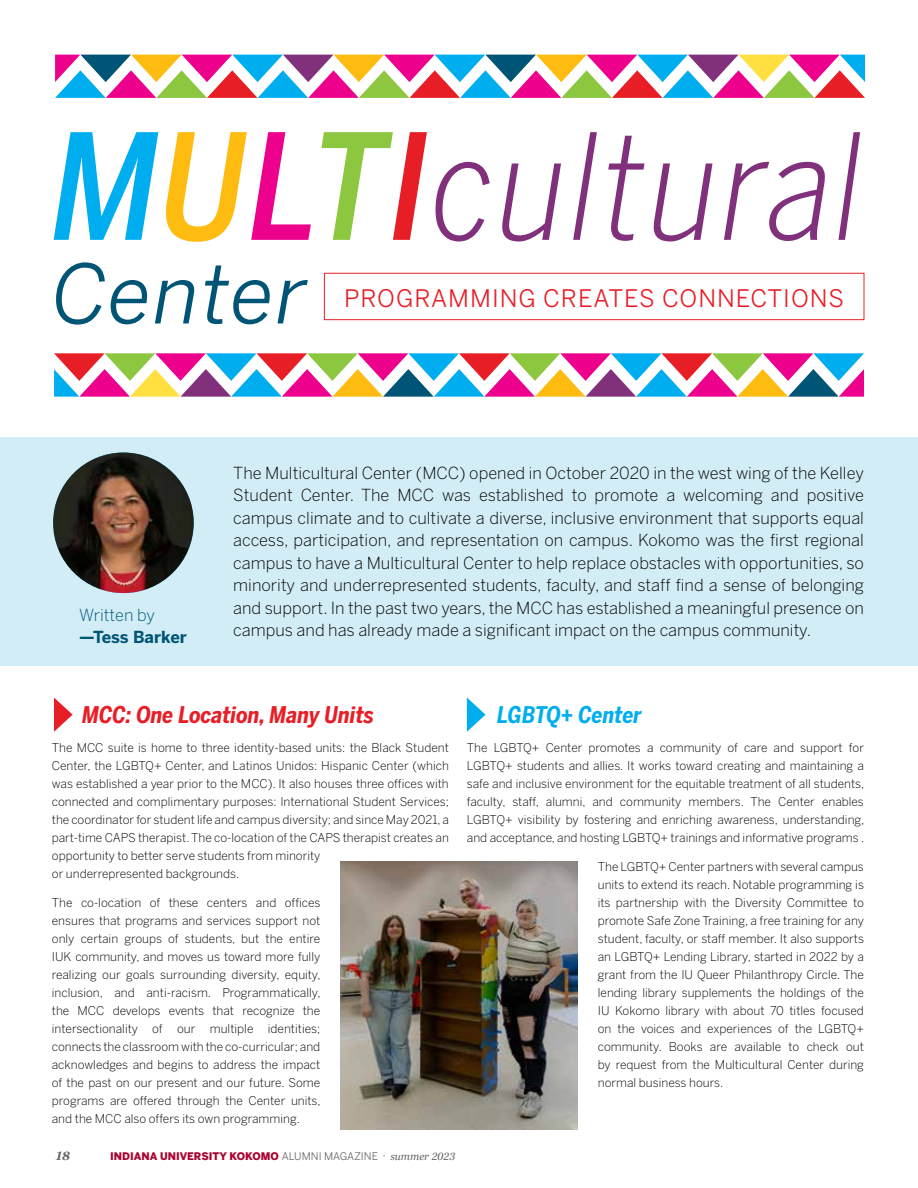
<style>
.page{position:relative;width:918px;height:1188px;background:#fff}
.page>*{position:absolute;margin:0;border:0;box-sizing:border-box;transform-origin:0 0}
.t1{font:italic 300 145.5px "Benton Sans Condensed";letter-spacing:.02em;color:#81307c}
.t2{font:italic 81px "Benton Sans";letter-spacing:.02em;color:#005476}
.t3{font:24px "Benton Sans";letter-spacing:.04em;color:#e81e27}
.t4{font:italic 700 22.5px "Benton Sans Condensed";color:#e81e27}
.t5{font:italic 700 22.5px "Benton Sans Condensed";letter-spacing:-.005em;color:#00aeef}
.t6{font:300 16.5px/22.5px "Benton Sans";color:#000;text-align:justify}
.t7{font:700 16.5px "Benton Sans";letter-spacing:-.01em;color:#005476}
.t8{font:300 16.5px "Benton Sans";color:#005476}
.t9{font:300 12px/18px "Benton Sans";color:#000;text-align:justify}
.t10{font:italic 700 12px "Georgia Pro";color:#636466}
.t11{font:900 10.5px "Benton Sans";color:#a90533}
.s1{font-weight:500;color:#00aeef}
.s2{font-weight:500;color:#febc11}
.s3{font-weight:500;color:#ec008c}
.s4{font-weight:500;color:#8dc63f}
.s5{font-weight:500;color:#e81e27}
.s6{font-family:"Benton Sans Comp"}
.s7{font-weight:400;color:#636466}
.s8{font-family:"Georgia Pro";font-weight:400;font-style:italic;color:#636466}
</style>
<div class="page">
<div style="left:1px;top:437px;width:917px;height:229px;background:#d2edf6"></div>
<img style="left:53px;top:453px;width:141px;height:140px;border-radius:70px">
<svg style="left:55px;top:55px;width:810px;height:43px"></svg>
<svg style="left:54px;top:353px;width:810px;height:44px"></svg>
<div style="left:324px;top:273px;width:540px;height:47px;border:1px solid #e81e27"></div>
<svg style="left:54px;top:698px;width:19px;height:34px"></svg>
<img style="left:341px;top:862px;width:237px;height:268px">
<svg style="left:467px;top:698px;width:19px;height:34px"></svg>
<h1 class="t1" style="left:52px;top:101px;width:812px"><span class="s1">M</span><span class="s2">U</span><span class="s3">L</span><span class="s4">T</span><span class="s5">I</span>cultura<span class="s6">l</span></h1>
<h2 class="t2" style="left:52px;top:246px;width:257px">Center</h2>
<h3 class="t3" style="left:344px;top:284px;width:502px">PROGRAMMING CREATES CONNECTIONS</h3>
<h3 class="t8" style="left:79px;top:605px;width:77px">Written by</h3>
<h3 class="t7" style="left:79px;top:627px;width:109px">—Tess Barker</h3>
<p class="t6" style="left:233px;top:461px;width:632px">The Multicultural Center (MCC) opened in October 2020 in the west wing of the Kelley Student Center. The MCC was established to promote a welcoming and positive campus climate and to cultivate a diverse, inclusive environment that supports equal access, participation, and representation on campus. Kokomo was the first regional campus to have a Multicultural Center to help replace obstacles with opportunities, so minority and underrepresented students, faculty, and staff find a sense of belonging and support. In the past two years, the MCC has established a meaningful presence on campus and has already made a significant impact on the campus community.</p>
<h3 class="t4" style="left:82px;top:701px;width:294px">MCC: One Location, Many Units</h3>
<p class="t9" style="left:52px;top:738px;width:399px;text-align:left">The MCC suite is home to three identity-based units: the Black Student Center, the LGBTQ+ Center, and Latinos Unidos: Hispanic Center (which was established a year prior to the MCC). It also houses three offices with connected and complimentary purposes: International Student Services; the coordinator for student life and campus diversity; and since May 2021, a part-time CAPS therapist. The co-location of the CAPS therapist creates an opportunity to better serve students from minority<br>or underrepresented backgrounds.</p>
<p class="t9" style="left:52px;top:893px;width:270px">The co-location of these centers and offices ensures that programs and services support not only certain groups of students, but the entire IUK community, and moves us toward more fully realizing our goals surrounding diversity, equity, inclusion, and anti-racism. Programmatically, the MCC develops events that recognize the intersectionality of our multiple identities; connects the classroom with the co-curricular; and acknowledges and begins to address the impact of the past on our present and our future. Some programs are offered through the Center units, and the MCC also offers its own programming.</p>
<p class="t10" style="left:55px;top:1149px;width:16px">18</p>
<p class="t11" style="left:110px;top:1149px;width:347px">INDIANA UNIVERSITY KOKOMO <span class="s7">ALUMNI MAGAZINE ·</span> <span class="s8">summer 2023</span></p>
<h3 class="t5" style="left:497px;top:701px;width:146px">LGBTQ+ Center</h3>
<p class="t9" style="left:467px;top:738px;width:399px">The LGBTQ+ Center promotes a community of care and support for LGBTQ+ students and allies. It works toward creating and maintaining a safe and inclusive environment for the equitable treatment of all students, faculty, staff, alumni, and community members. The Center enables LGBTQ+ visibility by fostering and enriching awareness, understanding, and acceptance, and hosting LGBTQ+ trainings and informative programs .</p>
<p class="t9" style="left:598px;top:857px;width:268px">The LGBTQ+ Center partners with several campus units to extend its reach. Notable programming is its partnership with the Diversity Committee to promote Safe Zone Training, a free training for any student, faculty, or staff member. It also supports an LGBTQ+ Lending Library, started in 2022 by a grant from the IU Queer Philanthropy Circle. The lending library supplements the holdings of the IU Kokomo library with about 70 titles focused on the voices and experiences of the LGBTQ+ community. Books are available to check out by request from the Multicultural Center during normal business hours.</p>
</div>
